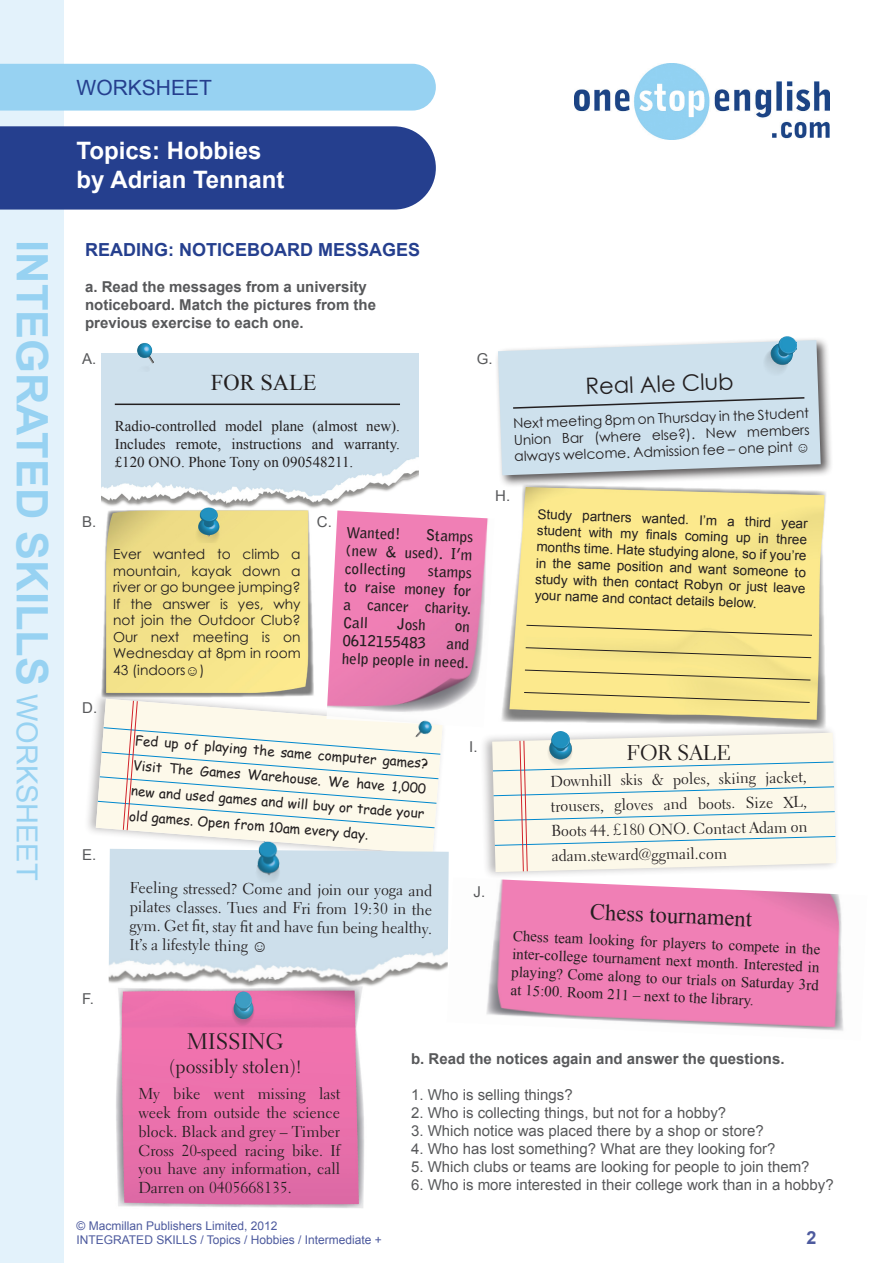
<style>
.page{position:relative;width:893px;height:1263px;background:#fff}
.page>*{position:absolute;margin:0;border:0;box-sizing:border-box;transform-origin:0 0}
.t1{font:700 43.35px "Arial";color:#97d2f2}
.t2{font:700 24px/28.8px "Arial";color:#fff}
.Body_Arial{font:22.5px "Times New Roman";color:#231f20}
.Body_Arial-2{font:22.5px "Century Gothic";color:#231f20}
.Body_Arial-3{font:22.5px "Electra LT Std";color:#231f20}
.Body_Arial-4{font:21.45px "Electra LT Std";color:#231f20}
.t3{font:21px "Arial";color:#253f8e}
.Body_Arial-5{font:19.5px "Electra LT Std";color:#231f20}
.Body_Arial-6{font:700 18px "Arial";color:#253f8e}
.t4{font:700 18px "Arial";color:#4d5a9e}
.Body_Arial-7{font:15.75px/18.9px "Electra LT Std";color:#231f20;text-align:justify}
.Body_Arial-8{font:15px/18px "Times New Roman";color:#231f20;text-align:justify}
.Body_Arial-9{font:15px "Arial";color:#57585a}
.Body_Arial-10{font:700 15px/18px "Arial";color:#57585a}
.Body_Arial-11{font:700 15px/18px "Bell Gothic Std";color:#231f20;text-align:justify}
.Arial_bold__rubic{font:15px "Arial";color:#57585a}
.Body_Arial-12{font:13.8px/16.5px "Century Gothic";color:#231f20;text-align:justify}
.Body_Arial-13{font:13.5px/16.2px "Arial";color:#231f20;text-align:justify}
.Body_Arial-14{font:13.5px/25px "Comic Sans MS";color:#231f20;text-align:justify}
.t5{font:12px/14.4px "Arial";color:#4d5a9e}
.s1{font-weight:400;font-size:28.95px}
.s2{font-family:"Century Gothic"}
</style>
<div class="page">
<div style="left:0;top:0;width:64px;height:1263px;background:#e3f2fb"></div>
<img style="left:575px;top:64px;width:254px;height:75px">
<div style="left:0;top:126px;width:436px;height:84px;background:#253f8e"></div>
<div style="left:0;top:64px;width:436px;height:47px;background:#97d2f2"></div>
<img style="left:501px;top:488px;width:325px;height:236px">
<img style="left:486px;top:880px;width:358px;height:151px">
<img style="left:101px;top:534px;width:213px;height:157px">
<img style="left:116px;top:1011px;width:248px;height:197px">
<div style="left:84px;top:691px;width:362px;height:171px;background:#231f20;opacity:.31"></div>
<img style="left:96px;top:699px;width:347px;height:155px">
<svg style="left:98px;top:701px;width:343px;height:129px;background:#f3f3e7"></svg>
<div style="left:480px;top:724px;width:360px;height:156px;background:#231f20;opacity:.31"></div>
<img style="left:492px;top:733px;width:344px;height:139px">
<svg style="left:493px;top:741px;width:343px;height:130px;background:#f3f2e6"></svg>
<img style="left:101px;top:354px;width:317px;height:180px">
<hr style="left:115px;top:404px;width:285px;height:1px;background:#231f20">
<img style="left:326px;top:510px;width:168px;height:217px">
<img style="left:108px;top:849px;width:341px;height:162px">
<img style="left:254px;top:840px;width:34px;height:43px">
<div style="left:495px;top:337px;width:338px;height:151px;background:#231f20;opacity:.75"></div>
<svg style="left:498px;top:340px;width:323px;height:135px;background:#cbdce7"></svg>
<img style="left:762px;top:336px;width:35px;height:39px">
<img style="left:543px;top:727px;width:33px;height:38px">
<img style="left:406px;top:711px;width:36px;height:33px">
<img style="left:128px;top:343px;width:32px;height:29px">
<svg style="left:526px;top:624px;width:287px;height:12px;background:#e9d783"></svg>
<svg style="left:525px;top:647px;width:287px;height:11px;background:#e2d281"></svg>
<svg style="left:524px;top:669px;width:287px;height:12px;background:#e7d683"></svg>
<svg style="left:523px;top:692px;width:287px;height:11px;background:#e5d481"></svg>
<svg style="left:455px;top:623px;width:14px;height:9px"></svg>
<h3 class="t3" style="left:77px;top:74px;width:137px">WORKSHEET</h3>
<h2 class="t2" style="left:77px;top:137px;width:210px">Topics: Hobbies by Adrian Tennant</h2>
<h1 class="t1" style="left:61px;top:240px;width:642px;rotate:90deg">INTEGRATED SKILLS <span class="s1">WORKSHEET</span></h1>
<p class="Body_Arial-6" style="left:85px;top:237px;width:337px">READING: NOTICEBOARD MESSAGES</p>
<p class="Body_Arial-10" style="left:85px;top:278px;width:292px">a. Read the messages from a university noticeboard. Match the pictures from the previous exercise to each one.</p>
<p class="Arial_bold__rubic" style="left:82px;top:349px;width:16px">A.</p>
<p class="Arial_bold__rubic" style="left:477px;top:349px;width:17px">G.</p>
<p class="Body_Arial-2" style="left:585px;top:371px;width:150px;rotate:-2deg">Real Ale Club</p>
<p class="Body_Arial" style="left:211px;top:367px;width:107px">FOR SALE</p>
<p class="Body_Arial-12" style="left:513px;top:415px;width:297px;rotate:-2deg">Next meeting 8pm on Thursday in the Student Union Bar (where else?). New members always welcome. Admission fee – one pint ☺</p>
<p class="Body_Arial-8" style="left:115px;top:417px;width:287px">Radio-controlled model plane (almost new).<br>Includes remote, instructions and warranty. £120 ONO. Phone Tony on 090548211.</p>
<p class="Arial_bold__rubic" style="left:495px;top:486px;width:16px">H.</p>
<p class="Body_Arial-13" style="left:538px;top:506px;width:272px;rotate:2deg">Study partners wanted. I’m a third year student with my fi nals coming up in three months time. Hate studying alone, so if you’re in the same position and want someone to study with then contact Robyn or just leave your name and contact details below.</p>
<p class="Arial_bold__rubic" style="left:317px;top:512px;width:16px">C.</p>
<p class="Arial_bold__rubic" style="left:82px;top:512px;width:16px">B.</p>
<p class="Body_Arial-11" style="left:347px;top:523px;width:56px;rotate:2deg">Wanted!</p>
<p class="Body_Arial-11" style="left:347px;top:523px;width:128px;text-indent:80px;rotate:2deg">Stamps (new &amp; used). I’m collecting</p>
<p class="Body_Arial-12" style="left:113px;top:546px;width:189px">Ever wanted to climb a mountain, kayak down a river or go bungee jumping?<br>If the answer is yes, why not join the Outdoor Club?<br>Our next meeting is on Wednesday at 8pm in room 43 (indoors☺)</p>
<p class="Body_Arial-11" style="left:345px;top:559px;width:129px;text-indent:83px;rotate:2deg">stamps to raise money for a cancer charity.<br>Call</p>
<p class="Body_Arial-11" style="left:398px;top:615px;width:30px;rotate:2deg">Josh</p>
<p class="Body_Arial-11" style="left:343px;top:631px;width:85px;rotate:2deg">0612155483</p>
<p class="Body_Arial-11" style="left:343px;top:631px;width:128px;text-align:right;rotate:2deg">and<br>help people in need.</p>
<p class="Arial_bold__rubic" style="left:82px;top:698px;width:17px">D.</p>
<p class="Body_Arial-14" style="left:135px;top:728px;width:296px;rotate:4deg">Fed up of playing the same computer games?<br>Visit The Games Warehouse. We have 1,000 new and used games and will buy or trade your old games. Open from 10am every day.</p>
<p class="Arial_bold__rubic" style="left:469px;top:737px;width:10px">I.</p>
<p class="Body_Arial-4" style="left:627px;top:739px;width:106px">FOR SALE</p>
<p class="Body_Arial-7" style="left:550px;top:769px;width:258px;line-height:24.9px;rotate:-1deg">Downhill skis &amp; poles, skiing jacket, trousers, gloves and boots. Size XL, Boots 44. £180 ONO. Contact Adam on adam.steward@ggmail.com</p>
<p class="Arial_bold__rubic" style="left:82px;top:845px;width:16px">E.</p>
<p class="Body_Arial-7" style="left:129px;top:880px;width:304px">Feeling stressed? Come and join our yoga and pilates classes. Tues and Fri from 19:30 in the gym. Get fit, stay fit and have fun being healthy.<br>It’s a lifestyle thing <span class="s2">☺</span></p>
<p class="Arial_bold__rubic" style="left:474px;top:882px;width:13px">J.</p>
<p class="Body_Arial" style="left:591px;top:896px;width:163px;rotate:3deg">Chess tournament</p>
<p class="Body_Arial-8" style="left:514px;top:925px;width:309px;rotate:3deg">Chess team looking for players to compete in the inter-college tournament next month. Interested in playing? Come along to our trials on Saturday 3rd at 15:00. Room 211 – next to the library.</p>
<p class="Arial_bold__rubic" style="left:82px;top:989px;width:13px">F.</p>
<p class="Body_Arial-3" style="left:187px;top:1027px;width:98px">MISSING</p>
<p class="Body_Arial-5" style="left:169px;top:1054px;width:134px">(possibly stolen)!</p>
<p class="Body_Arial-7" style="left:138px;top:1084px;width:203px">My bike went missing last week from outside the science block. Black and grey – Timber Cross 20-speed racing bike. If you have any information, call Darren on 0405668135.</p>
<p class="Body_Arial-10" style="left:411px;top:1050px;width:375px">b. Read the notices again and answer the questions.</p>
<p class="Body_Arial-9" style="left:411px;top:1084px;width:163px">1. Who is selling things?</p>
<p class="Body_Arial-9" style="left:411px;top:1102px;width:317px">2. Who is collecting things, but not for a hobby?</p>
<p class="Body_Arial-9" style="left:411px;top:1120px;width:354px">3. Which notice was placed there by a shop or store?</p>
<p class="Body_Arial-9" style="left:411px;top:1138px;width:366px">4. Who has lost something? What are they looking for?</p>
<p class="Body_Arial-9" style="left:411px;top:1156px;width:400px">5. Which clubs or teams are looking for people to join them?</p>
<p class="Body_Arial-9" style="left:411px;top:1174px;width:424px">6. Who is more interested in their college work than in a hobby?</p>
<p class="t5" style="left:77px;top:1218px;width:307px">© Macmillan Publishers Limited, 2012<br>INTEGRATED SKILLS / Topics / Hobbies / Intermediate +</p>
<p class="t4" style="left:806px;top:1226px;width:12px">2</p>
</div>
